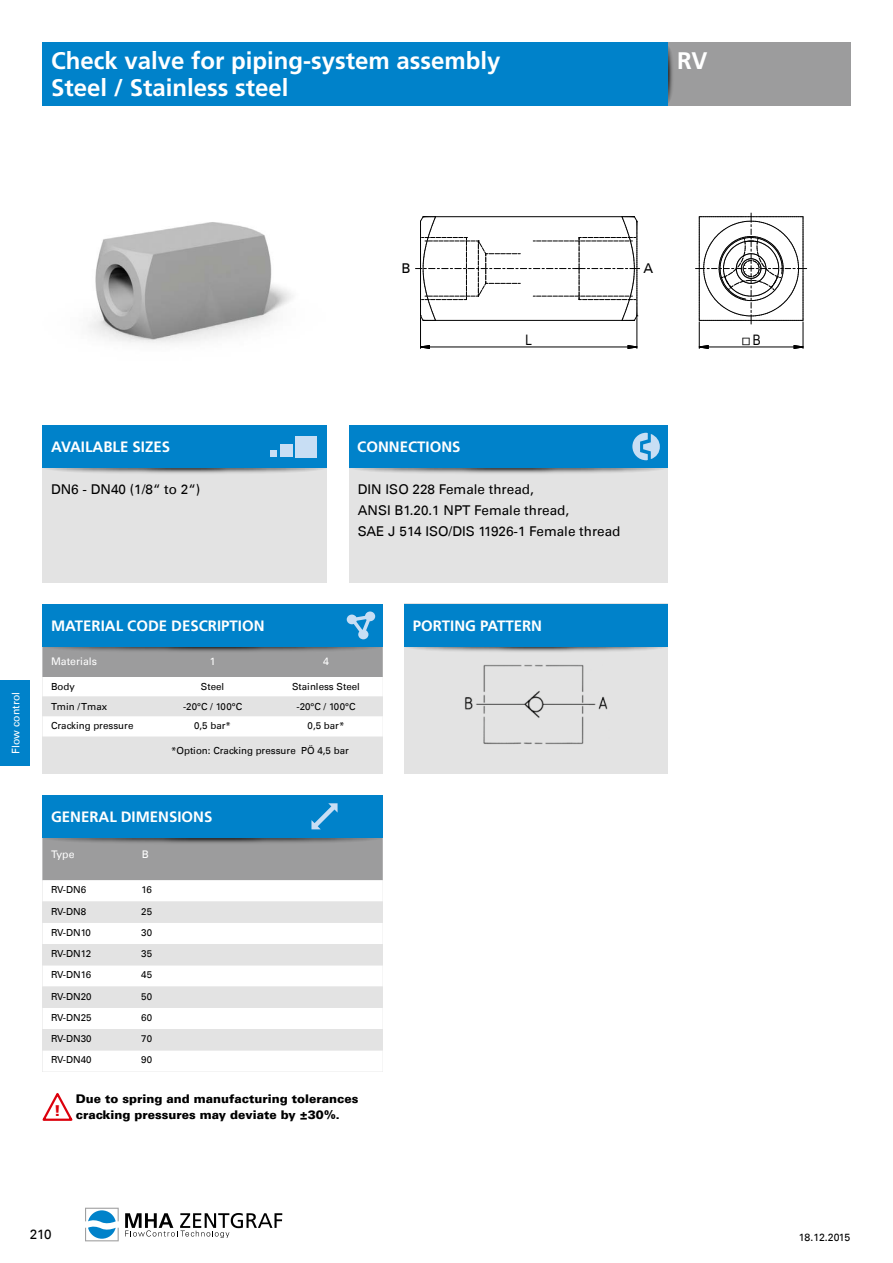
<style>
.page{position:relative;width:893px;height:1263px;background:#fff}
.page>*{position:absolute;margin:0;border:0;box-sizing:border-box;transform-origin:0 0}
.t1{font:700 24px "Frutiger LT Std";color:#fff}
.t2{font:700 15px "Frutiger LT Std";color:#fff}
.t3{font:14.4px "Arial Narrow";color:#000}
.t4{font:13.5px/21px "Univers LT";color:#000}
.t5{font:900 12px/16.5px "Univers LT";color:#000}
.t6{font:10.5px "Univers LT";color:#fff}
.t7{font:10.5px "Univers LT";letter-spacing:-.015em;color:#000}
.t8{font:9.75px "Univers LT";color:#000}
.t9{font:9.75px "AIGDT";color:#000}
.s1{font-family:"Arial Narrow";font-size:14.4px}
</style>
<div class="page">
<svg style="left:125px;top:1213px;width:157px;height:25px"></svg>
<svg style="left:85px;top:1208px;width:34px;height:33px"></svg>
<div style="left:0;top:680px;width:30px;height:85px;background:#0082ca"></div>
<div style="left:43px;top:839px;width:340px;height:41px;background:#9c9c9d"></div>
<svg style="left:43px;top:880px;width:340px;height:171px"></svg>
<svg style="left:43px;top:901px;width:340px;height:149px;fill:#e3e3e3"></svg>
<div style="left:43px;top:646px;width:340px;height:128px;background:#e3e3e3"></div>
<svg style="left:43px;top:647px;width:340px;height:89px"></svg>
<svg style="left:43px;top:639px;width:340px;height:15px;background:#6a7e8a"></svg>
<img style="left:88px;top:222px;width:205px;height:121px">
<svg style="left:415px;top:216px;width:225px;height:106px"></svg>
<svg style="left:420px;top:345px;width:10px;height:4px"></svg>
<svg style="left:627px;top:345px;width:11px;height:4px"></svg>
<hr style="left:429px;top:347px;width:199px;height:1px;background:#000">
<hr style="left:637px;top:317px;width:1px;height:31px;background:#000">
<hr style="left:420px;top:317px;width:1px;height:31px;background:#000">
<svg style="left:695px;top:213px;width:112px;height:136px"></svg>
<div style="left:43px;top:604px;width:340px;height:42px;background:#0082ca"></div>
<div style="left:43px;top:463px;width:284px;height:120px;background:#e3e3e3"></div>
<svg style="left:43px;top:460px;width:284px;height:16px"></svg>
<div style="left:43px;top:425px;width:284px;height:43px;background:#0082ca"></div>
<div style="left:349px;top:463px;width:319px;height:120px;background:#e3e3e3"></div>
<svg style="left:349px;top:460px;width:319px;height:16px"></svg>
<div style="left:349px;top:425px;width:319px;height:43px;background:#0082ca"></div>
<svg style="left:632px;top:433px;width:28px;height:27px"></svg>
<svg style="left:347px;top:611px;width:28px;height:28px"></svg>
<svg style="left:43px;top:830px;width:340px;height:16px;background:#7c7c7d"></svg>
<div style="left:43px;top:795px;width:340px;height:43px;background:#0082ca"></div>
<svg style="left:311px;top:803px;width:27px;height:26px"></svg>
<div style="left:270px;top:450px;width:6px;height:7px;background:#c8def4"></div>
<div style="left:280px;top:445px;width:13px;height:12px;background:#c8def4"></div>
<div style="left:296px;top:436px;width:21px;height:21px;background:#c8def4"></div>
<div style="left:404px;top:604px;width:264px;height:170px;background:#e3e3e3"></div>
<svg style="left:404px;top:639px;width:264px;height:15px"></svg>
<div style="left:404px;top:604px;width:264px;height:42px;background:#0082ca"></div>
<img style="left:465px;top:665px;width:143px;height:79px">
<div style="left:668px;top:43px;width:182px;height:63px;background:#9c9c9d"></div>
<svg style="left:657px;top:45px;width:18px;height:59px"></svg>
<div style="left:43px;top:43px;width:625px;height:63px;background:#0082ca"></div>
<svg style="left:42px;top:1093px;width:31px;height:28px"></svg>
<h1 class="t1" style="left:51px;top:47px;width:451px">Check valve for piping-system assembly</h1>
<h1 class="t1" style="left:677px;top:47px;width:32px">RV</h1>
<h1 class="t1" style="left:51px;top:74px;width:239px">Steel / Stainless steel</h1>
<h3 class="t4" style="left:401px;top:258px;width:11px">B</h3>
<h3 class="t4" style="left:643px;top:258px;width:11px">A</h3>
<h3 class="t3" style="left:525px;top:329px;width:8px">L</h3>
<p class="t9" style="left:742px;top:333px;width:20px">o<span class="s1">B</span></p>
<h2 class="t2" style="left:51px;top:438px;width:121px">AVAILABLE SIZES</h2>
<h3 class="t4" style="left:51px;top:479px;width:151px">DN6 - DN40 (1/8“ to 2“)</h3>
<h3 class="t4" style="left:358px;top:479px;width:264px">DIN ISO 228 Female thread,<br>ANSI B1.20.1 NPT Female thread,<br>SAE J 514 ISO/DIS 11926-1 Female thread</h3>
<h2 class="t2" style="left:357px;top:438px;width:105px">CONNECTIONS</h2>
<p class="t6" style="left:10px;top:754px;width:63px;rotate:-90deg">Flow control</p>
<h2 class="t2" style="left:51px;top:617px;width:215px">MATERIAL CODE DESCRIPTION</h2>
<p class="t6" style="left:51px;top:655px;width:48px">Materials</p>
<p class="t6" style="left:210px;top:655px;width:7px">1</p>
<p class="t6" style="left:323px;top:655px;width:7px">4</p>
<p class="t8" style="left:51px;top:681px;width:25px">Body</p>
<p class="t8" style="left:201px;top:681px;width:25px">Steel</p>
<p class="t8" style="left:292px;top:681px;width:69px">Stainless Steel</p>
<p class="t8" style="left:51px;top:700px;width:58px">Tmin / Tmax</p>
<p class="t8" style="left:183px;top:700px;width:61px">-20°C / 100°C</p>
<p class="t8" style="left:296px;top:700px;width:61px">-20°C / 100°C</p>
<p class="t8" style="left:51px;top:720px;width:84px">Cracking pressure</p>
<p class="t8" style="left:194px;top:720px;width:38px">0,5 bar*</p>
<p class="t8" style="left:308px;top:720px;width:38px">0,5 bar*</p>
<p class="t8" style="left:171px;top:745px;width:179px">*Option: Cracking pressure PÖ 4,5 bar</p>
<h2 class="t2" style="left:51px;top:808px;width:163px">GENERAL DIMENSIONS</h2>
<p class="t6" style="left:51px;top:848px;width:25px">Type</p>
<p class="t6" style="left:142px;top:848px;width:9px">B</p>
<p class="t8" style="left:51px;top:884px;width:37px">RV-DN6</p>
<p class="t8" style="left:141px;top:884px;width:12px">16</p>
<p class="t8" style="left:51px;top:905px;width:37px">RV-DN8</p>
<p class="t8" style="left:141px;top:905px;width:12px">25</p>
<p class="t8" style="left:51px;top:926px;width:41px">RV-DN10</p>
<p class="t8" style="left:141px;top:926px;width:12px">30</p>
<p class="t8" style="left:51px;top:948px;width:42px">RV-DN12</p>
<p class="t8" style="left:141px;top:948px;width:12px">35</p>
<p class="t8" style="left:51px;top:969px;width:42px">RV-DN16</p>
<p class="t8" style="left:141px;top:969px;width:12px">45</p>
<p class="t8" style="left:51px;top:990px;width:42px">RV-DN20</p>
<p class="t8" style="left:141px;top:990px;width:12px">50</p>
<p class="t8" style="left:51px;top:1012px;width:42px">RV-DN25</p>
<p class="t8" style="left:141px;top:1012px;width:12px">60</p>
<p class="t8" style="left:51px;top:1033px;width:42px">RV-DN30</p>
<p class="t8" style="left:141px;top:1033px;width:12px">70</p>
<p class="t8" style="left:51px;top:1054px;width:42px">RV-DN40</p>
<p class="t8" style="left:141px;top:1054px;width:12px">90</p>
<p class="t5" style="left:54px;top:1090px;width:306px;text-indent:22px">Due to spring and manufacturing tolerances <sup>!</sup> cracking pressures may deviate by ±30%.</p>
<h2 class="t2" style="left:413px;top:617px;width:131px">PORTING PATTERN</h2>
<h3 class="t4" style="left:30px;top:1223px;width:23px">210</h3>
<p class="t7" style="left:799px;top:1231px;width:53px">18.12.2015</p>
</div>
